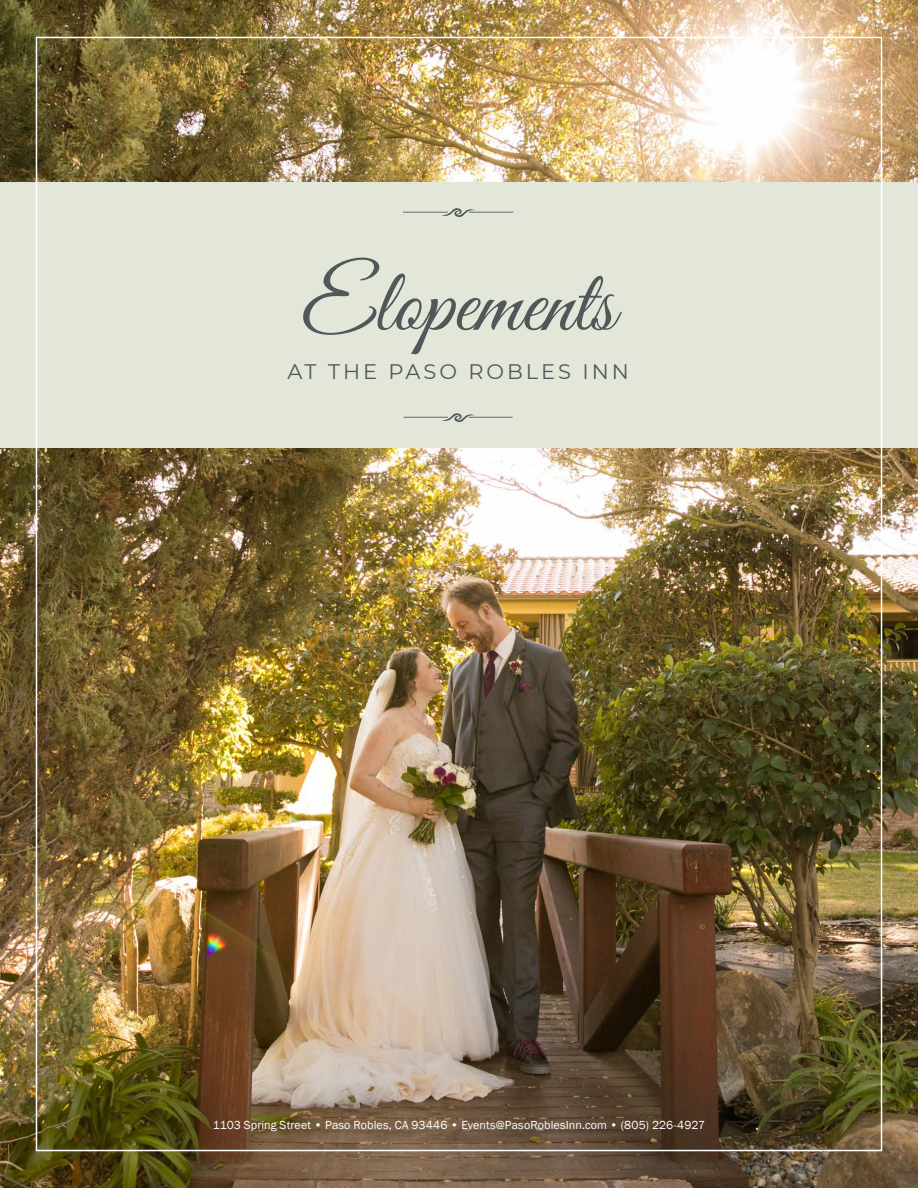
<style>
.page{position:relative;width:918px;height:1188px;background:#fff}
.page>*{position:absolute;margin:0;border:0;box-sizing:border-box;transform-origin:0 0}
.t1{font:90px "Great Vibes";color:#525759}
.t2{font:21px "Montserrat";letter-spacing:.14em;color:#525759}
.t3{font:12px "Franklin Gothic";letter-spacing:.01em;color:#fff}
</style>
<div class="page">
<img style="left:0;top:0;width:918px;height:1188px">
<div style="left:0;top:182px;width:917px;height:266px;background:#e3e7da"></div>
<svg style="left:404px;top:413px;width:109px;height:9px"></svg>
<svg style="left:403px;top:208px;width:110px;height:9px"></svg>
<p class="t1" style="left:301px;top:253px;width:315px">Elopements</p>
<p class="t2" style="left:287px;top:357px;width:343px">AT THE PASO ROBLES INN</p>
<p class="t3" style="left:213px;top:1118px;width:494px">1103 Spring Street • Paso Robles, CA 93446 • Events@PasoRoblesInn.com • (805) 226-4927</p>
</div>
